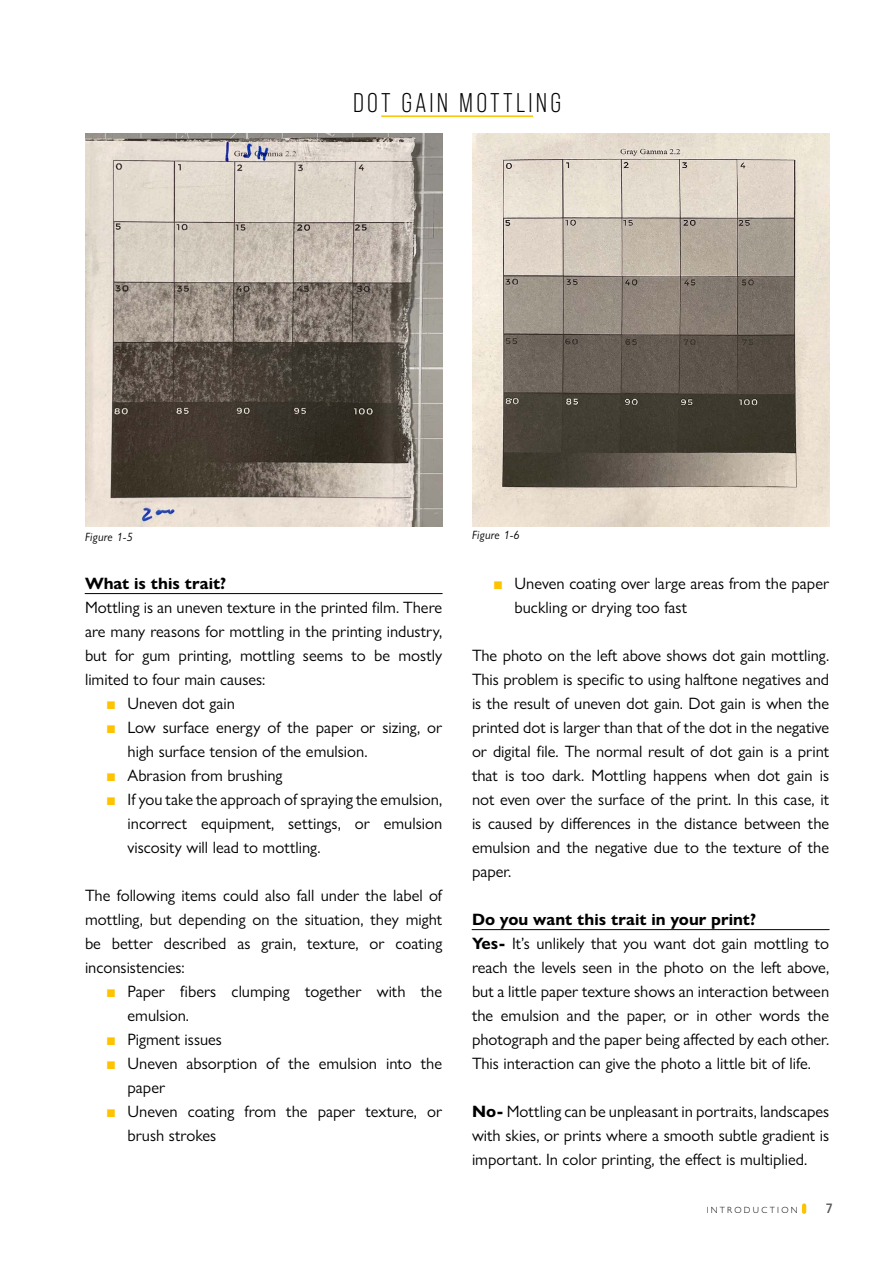
<style>
.page{position:relative;width:893px;height:1263px;background:#fff}
.page>*{position:absolute;margin:0;border:0;box-sizing:border-box;transform-origin:0 0}
.t1{font:27px "Bebas Neue Pro";letter-spacing:.12em;color:#000}
.t2{font:16.5px/24px "Gill Sans Nova";color:#000}
.t3{font:700 16.5px "Gill Sans Nova";color:#000}
.t4{font:13.5px "Bebas Neue Pro Exp Bd";color:#575756}
.t5{font:italic 12px "Gill Sans Nova";letter-spacing:.025em;color:#000}
.t6{font:300 9px "Gill Sans Nova";color:#000}
.s1{color:#fdc300}
.s2{font-weight:700}
</style>
<div class="page">
<svg style="left:802px;top:1203px;width:4px;height:11px"></svg>
<hr style="left:85px;top:593px;width:357px;height:1px;background:#000">
<hr style="left:472px;top:929px;width:357px;height:1px;background:#000">
<hr style="left:381px;top:115px;width:152px;height:2px;background:#fdc300">
<img style="left:85px;top:133px;width:357px;height:394px">
<img style="left:472px;top:133px;width:357px;height:393px">
<h1 class="t1" style="left:353px;top:88px;width:210px">DOT GAIN MOTTLING</h1>
<p class="t5" style="left:85px;top:529px;width:49px">Figure 1-5</p>
<p class="t5" style="left:472px;top:528px;width:49px">Figure 1-6</p>
<p class="t3" style="left:85px;top:573px;width:143px">What is this trait?</p>
<p class="t2" style="left:85px;top:595px;width:359px;text-align:justify">Mottling is an uneven texture in the printed film. There are many reasons for mottling in the printing industry, but for gum printing, mottling seems to be mostly limited to four main causes:</p>
<p class="t2" style="left:106px;top:691px;width:130px"><span class="s1">■</span> Uneven dot gain</p>
<p class="t2" style="left:128px;top:715px;width:316px;text-indent:-21px"><span class="s1">■</span> Low surface energy of the paper or sizing, or high surface tension of the emulsion.</p>
<p class="t2" style="left:106px;top:763px;width:178px"><span class="s1">■</span> Abrasion from brushing</p>
<p class="t2" style="left:128px;top:787px;width:316px;text-align:justify;text-indent:-21px"><span class="s1">■</span> If you take the approach of spraying the emulsion, incorrect equipment, settings, or emulsion viscosity will lead to mottling.</p>
<p class="t2" style="left:85px;top:883px;width:359px;text-align:justify">The following items could also fall under the label of mottling, but depending on the situation, they might be better described as grain, texture, or coating inconsistencies:</p>
<p class="t2" style="left:128px;top:979px;width:316px;text-indent:-21px"><span class="s1">■</span> Paper fibers clumping together with the emulsion.</p>
<p class="t2" style="left:106px;top:1027px;width:117px"><span class="s1">■</span> Pigment issues</p>
<p class="t2" style="left:128px;top:1051px;width:316px;text-indent:-21px"><span class="s1">■</span> Uneven absorption of the emulsion into the paper</p>
<p class="t2" style="left:128px;top:1099px;width:316px;text-indent:-21px"><span class="s1">■</span> Uneven coating from the paper texture, or brush strokes</p>
<p class="t2" style="left:514px;top:571px;width:316px;text-indent:-21px"><span class="s1">■</span> Uneven coating over large areas from the paper buckling or drying too fast</p>
<p class="t2" style="left:472px;top:643px;width:359px;text-align:justify">The photo on the left above shows dot gain mottling.<br>This problem is specific to using halftone negatives and is the result of uneven dot gain. Dot gain is when the printed dot is larger than that of the dot in the negative or digital file. The normal result of dot gain is a print that is too dark. Mottling happens when dot gain is not even over the surface of the print. In this case, it is caused by differences in the distance between the emulsion and the negative due to the texture of the paper.</p>
<p class="t2" style="left:472px;top:907px;width:359px"><span class="s2">Do you want this trait in your print?<br>Yes-</span> It’s unlikely that you want dot gain mottling to reach the levels seen in the photo on the left above, but a little paper texture shows an interaction between the emulsion and the paper, or in other words the photograph and the paper being affected by each other.<br>This interaction can give the photo a little bit of life.</p>
<p class="t2" style="left:472px;top:1099px;width:359px;text-align:justify"><span class="s2">No-</span> Mottling can be unpleasant in portraits, landscapes with skies, or prints where a smooth subtle gradient is important. In color printing, the effect is multiplied.</p>
<p class="t6" style="left:707px;top:1204px;width:13px">INTRODUCTION</p>
<p class="t4" style="left:826px;top:1200px;width:8px">7</p>
</div>
